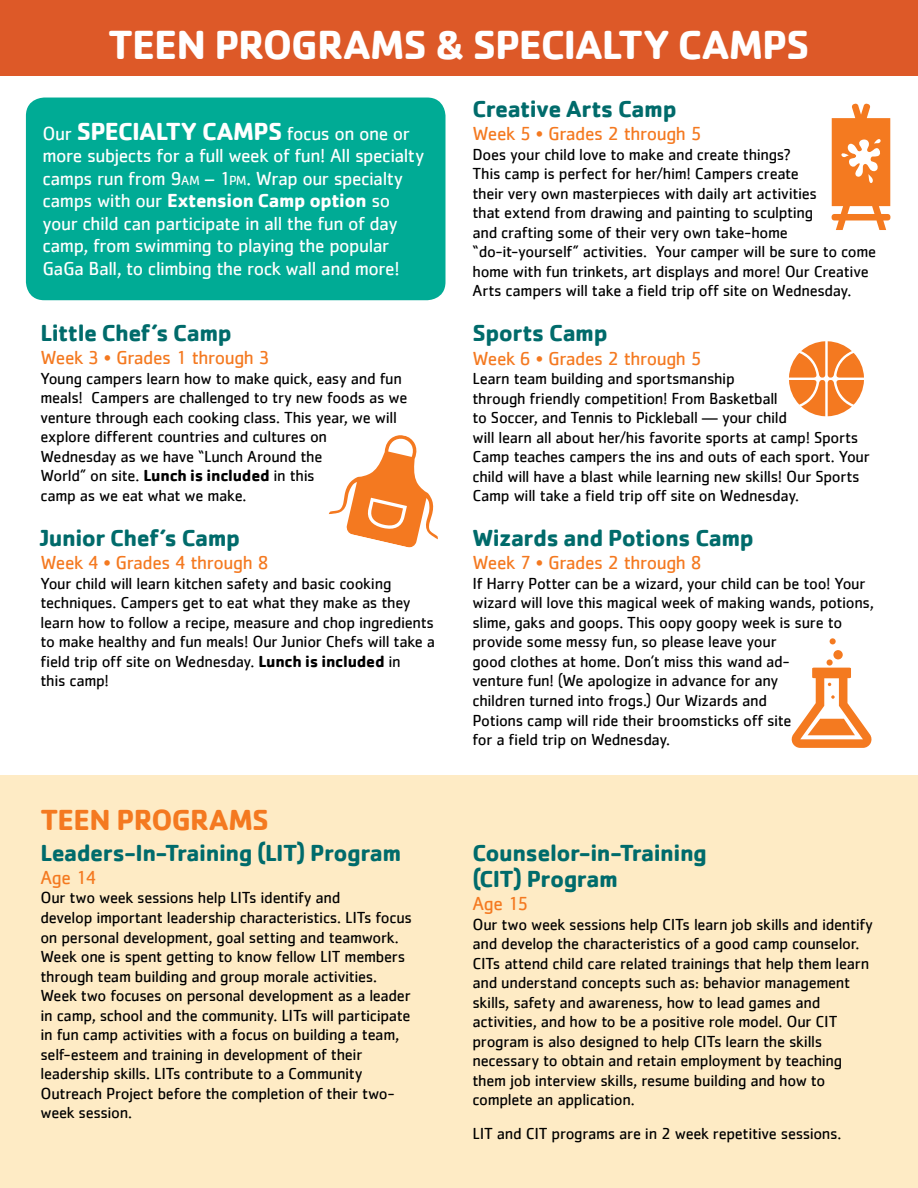
<style>
.page{position:relative;width:918px;height:1188px;background:#fff}
.page>*{position:absolute;margin:0;border:0;box-sizing:border-box;transform-origin:0 0}
.t1{font:700 42px "Cachet";letter-spacing:-.025em;color:#fff}
.t2{font:700 30px "Cachet";letter-spacing:-.02em;color:#f47920}
.t3{font:700 24px/25.5px "Cachet";letter-spacing:-.02em;color:#006b6b}
.t4{font:19.5px/22.5px "Cachet";letter-spacing:-.025em;color:#fff}
.t5{font:19.5px "Cachet";letter-spacing:-.025em;color:#f47920}
.t6{font:16.5px/19.5px "Cachet";letter-spacing:-.02em;color:#000}
.s1{font-weight:700;font-size:25.5px}
.s2{font-size:13.65px}
.s3{font-weight:700}
</style>
<div class="page">
<div style="left:26px;top:98px;width:420px;height:202px;background:#00ab95;border-radius:18px"></div>
<div style="left:0;top:0;width:918px;height:76px;background:#dd5928"></div>
<svg style="left:792px;top:668px;width:80px;height:80px"></svg>
<div style="left:827px;top:659px;width:6px;height:7px;background:#f47a20;border-radius:50%"></div>
<svg style="left:830px;top:638px;width:6px;height:6px"></svg>
<div style="left:833px;top:650px;width:10px;height:9px;background:#f47a20;border-radius:50%"></div>
<svg style="left:832px;top:104px;width:58px;height:126px"></svg>
<div style="left:0;top:775px;width:918px;height:413px;background:#feebc5"></div>
<svg style="left:789px;top:341px;width:75px;height:75px"></svg>
<svg style="left:328px;top:435px;width:110px;height:113px"></svg>
<h1 class="t1" style="left:108px;top:18px;width:703px">TEEN PROGRAMS &amp; SPECIALTY CAMPS</h1>
<p class="t4" style="left:42px;top:122px;width:383px">Our <span class="s1">SPECIALTY CAMPS</span> focus on one or more subjects for a full week of fun! All specialty camps run from 9<span class="s2">AM</span> – 1<span class="s2">PM</span>. Wrap our specialty camps with our <span class="s3">Extension Camp option</span> so your child can participate in all the fun of day camp, from swimming to playing the popular GaGa Ball, to climbing the rock wall and more!</p>
<h3 class="t3" style="left:40px;top:319px;width:193px">Little Chef’s Camp</h3>
<p class="t5" style="left:40px;top:347px;width:231px">Week 3 • Grades 1 through 3</p>
<p class="t6" style="left:40px;top:368px;width:368px">Young campers learn how to make quick, easy and fun meals! Campers are challenged to try new foods as we venture through each cooking class. This year, we will explore different countries and cultures on<br>Wednesday as we have “Lunch Around the<br>World” on site. <span class="s3">Lunch is included</span> in this<br>camp as we eat what we make.</p>
<h3 class="t3" style="left:40px;top:524px;width:201px">Junior Chef’s Camp</h3>
<p class="t5" style="left:40px;top:551px;width:230px">Week 4 • Grades 4 through 8</p>
<p class="t6" style="left:40px;top:573px;width:396px">Your child will learn kitchen safety and basic cooking techniques. Campers get to eat what they make as they learn how to follow a recipe, measure and chop ingredients to make healthy and fun meals! Our Junior Chefs will take a field trip off site on Wednesday. <span class="s3">Lunch is included</span> in<br>this camp!</p>
<h2 class="t2" style="left:40px;top:800px;width:230px">TEEN PROGRAMS</h2>
<h3 class="t3" style="left:40px;top:839px;width:362px">Leaders-In-Training (LIT) Program</h3>
<p class="t5" style="left:40px;top:866px;width:57px">Age 14</p>
<p class="t6" style="left:40px;top:888px;width:373px">Our two week sessions help LITs identify and<br>develop important leadership characteristics. LITs focus on personal development, goal setting and teamwork.<br>Week one is spent getting to know fellow LIT members through team building and group morale activities.<br>Week two focuses on personal development as a leader in camp, school and the community. LITs will participate in fun camp activities with a focus on building a team, self-esteem and training in development of their leadership skills. LITs contribute to a Community Outreach Project before the completion of their two&shy;week session.</p>
<h3 class="t3" style="left:472px;top:95px;width:206px">Creative Arts Camp</h3>
<p class="t5" style="left:472px;top:122px;width:231px">Week 5 • Grades 2 through 5</p>
<p class="t6" style="left:472px;top:144px;width:405px">Does your child love to make and create things?<br>This camp is perfect for her/him! Campers create<br>their very own masterpieces with daily art activities<br>that extend from drawing and painting to sculpting<br>and crafting some of their very own take-home “do-it-yourself” activities. Your camper will be sure to come home with fun trinkets, art displays and more! Our Creative Arts campers will take a field trip off site on Wednesday.</p>
<h3 class="t3" style="left:472px;top:319px;width:137px">Sports Camp</h3>
<p class="t5" style="left:472px;top:347px;width:231px">Week 6 • Grades 2 through 5</p>
<p class="t6" style="left:472px;top:369px;width:399px">Learn team building and sportsmanship<br>through friendly competition! From Basketball<br>to Soccer, and Tennis to Pickleball — your child<br>will learn all about her/his favorite sports at camp! Sports Camp teaches campers the ins and outs of each sport. Your child will have a blast while learning new skills! Our Sports Camp will take a field trip off site on Wednesday.</p>
<h3 class="t3" style="left:472px;top:524px;width:283px">Wizards and Potions Camp</h3>
<p class="t5" style="left:472px;top:552px;width:231px">Week 7 • Grades 2 through 8</p>
<p class="t6" style="left:472px;top:573px;width:403px">If Harry Potter can be a wizard, your child can be too! Your wizard will love this magical week of making wands, potions, slime, gaks and goops. This oopy goopy week is sure to provide some messy fun, so please leave your<br>good clothes at home. Don’t miss this wand ad-<br>venture fun! (We apologize in advance for any<br>children turned into frogs.) Our Wizards and<br>Potions camp will ride their broomsticks off site<br>for a field trip on Wednesday.</p>
<h3 class="t3" style="left:472px;top:840px;width:236px">Counselor-in-Training (CIT) Program</h3>
<p class="t5" style="left:472px;top:892px;width:58px">Age 15</p>
<p class="t6" style="left:472px;top:914px;width:402px">Our two week sessions help CITs learn job skills and identify and develop the characteristics of a good camp counselor.<br>CITs attend child care related trainings that help them learn and understand concepts such as: behavior management skills, safety and awareness, how to lead games and activities, and how to be a positive role model. Our CIT program is also designed to help CITs learn the skills necessary to obtain and retain employment by teaching them job interview skills, resume building and how to complete an application.</p>
<p class="t6" style="left:472px;top:1124px;width:370px">LIT and CIT programs are in 2 week repetitive sessions.</p>
</div>
